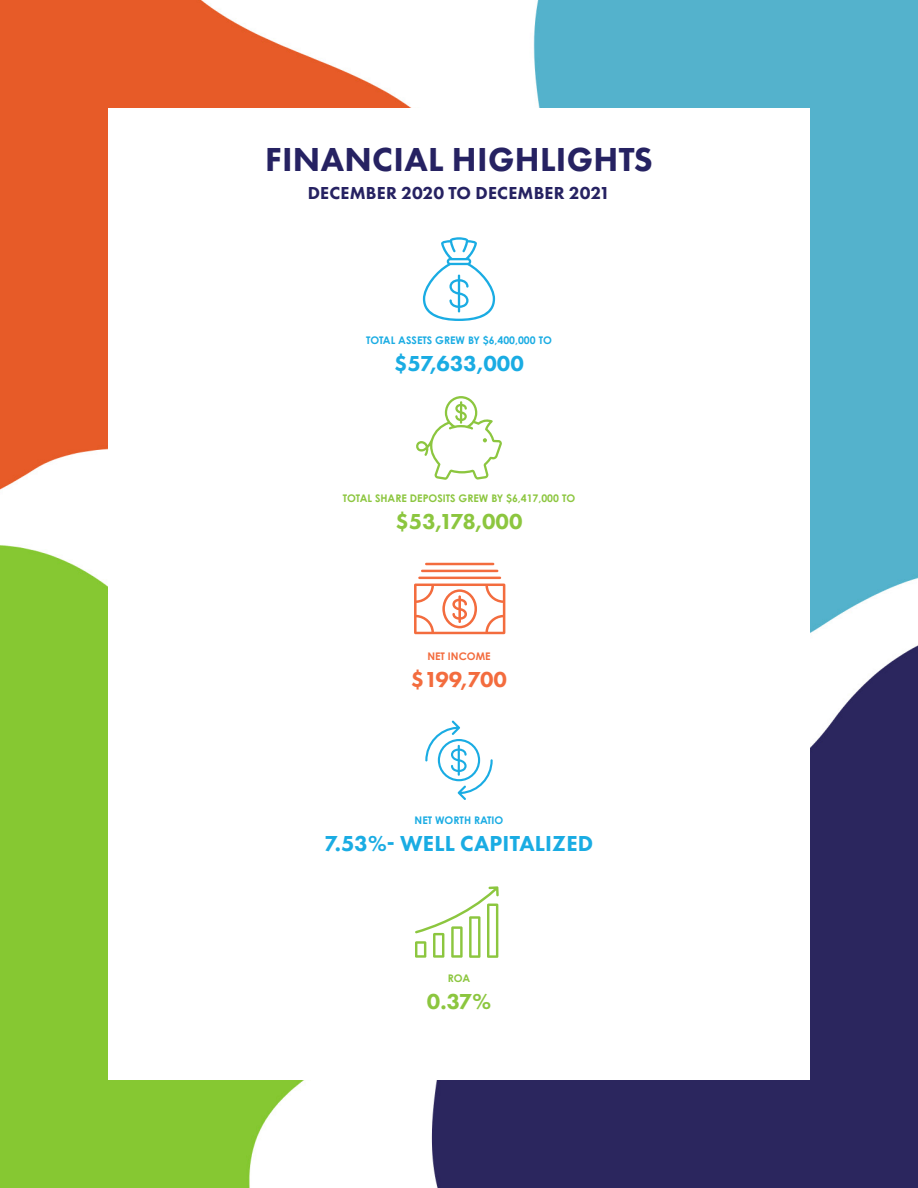
<style>
.page{position:relative;width:918px;height:1188px;background:#fff}
.page>*{position:absolute;margin:0;border:0;box-sizing:border-box;transform-origin:0 0}
.t1{font:800 34.5px "Futura PT";letter-spacing:.01em;color:#262262}
.t2{font:800 22.5px "Futura PT";letter-spacing:.01em;color:#1aace3}
.t3{font:800 22.5px "Futura PT";letter-spacing:-.025em;color:#8cc63f}
.t4{font:800 22.5px "Futura PT";letter-spacing:-.02em;color:#f36c3e}
.t5{font:800 18px "Futura PT";letter-spacing:.01em;color:#262262}
.t6{font:700 10.5px "Century Gothic Pro";color:#1aace3}
.t7{font:700 10.5px "Century Gothic Pro";color:#8cc63f}
.t8{font:700 10.5px "Century Gothic Pro";color:#f36c3e}
</style>
<div class="page">
<img style="left:0;top:0;width:918px;height:1188px">
<div style="left:108px;top:108px;width:702px;height:972px;background:#fff"></div>
<svg style="left:423px;top:237px;width:72px;height:84px"></svg>
<svg style="left:416px;top:396px;width:86px;height:84px"></svg>
<svg style="left:414px;top:584px;width:91px;height:50px"></svg>
<hr style="left:418px;top:577px;width:83px;height:2px;background:#f36c3e">
<hr style="left:421px;top:570px;width:77px;height:2px;background:#f36c3e">
<hr style="left:425px;top:563px;width:69px;height:2px;background:#f36c3e">
<svg style="left:415px;top:886px;width:84px;height:72px"></svg>
<svg style="left:425px;top:721px;width:68px;height:79px"></svg>
<p class="t1" style="left:265px;top:138px;width:389px">FINANCIAL HIGHLIGHTS</p>
<p class="t5" style="left:308px;top:182px;width:304px">DECEMBER 2020 TO DECEMBER 2021</p>
<p class="t6" style="left:366px;top:334px;width:187px">TOTAL ASSETS GREW BY $6,400,000 TO</p>
<p class="t2" style="left:394px;top:350px;width:131px">$57,633,000</p>
<p class="t7" style="left:343px;top:492px;width:234px">TOTAL SHARE DEPOSITS GREW BY $6,417,000 TO</p>
<p class="t3" style="left:395px;top:507px;width:129px">$53,178,000</p>
<p class="t8" style="left:427px;top:649px;width:65px">NET INCOME</p>
<p class="t4" style="left:411px;top:665px;width:98px">$199,700</p>
<p class="t6" style="left:415px;top:814px;width:90px">NET WORTH RATIO</p>
<p class="t2" style="left:325px;top:830px;width:270px">7.53%- WELL CAPITALIZED</p>
<p class="t7" style="left:448px;top:972px;width:24px">ROA</p>
<p class="t3" style="left:427px;top:987px;width:66px">0.37%</p>
</div>
